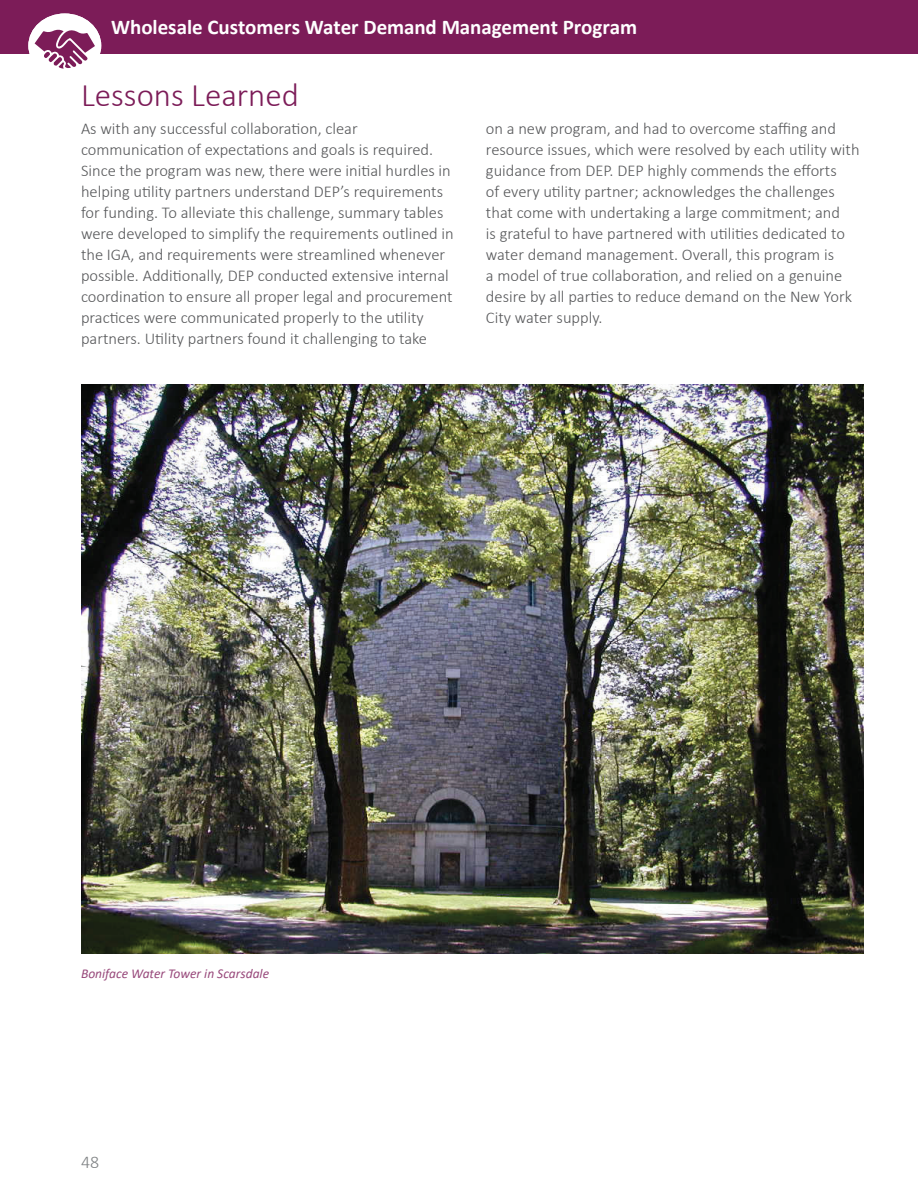
<style>
.page{position:relative;width:918px;height:1188px;background:#fff}
.page>*{position:absolute;margin:0;border:0;box-sizing:border-box;transform-origin:0 0}
.t1{font:300 33px "Calibri";color:#7c1c58}
.t2{font:700 21px "Calibri";letter-spacing:-.005em;color:#fff}
.t3{font:300 18px "Calibri";color:#808385}
.t4{font:300 16.5px/21px "Calibri";color:#57585a}
.t5{font:italic 13.5px "Calibri";color:#98497b}
</style>
<div class="page">
<div style="left:0;top:0;width:918px;height:54px;background:#7c1c58"></div>
<div style="left:28px;top:13px;width:73px;height:65px;background:#fff;border-radius:50%"></div>
<svg style="left:35px;top:18px;width:60px;height:51px"></svg>
<img style="left:81px;top:384px;width:783px;height:570px">
<p class="t2" style="left:111px;top:12px;width:527px">Wholesale Customers Water Demand Management Program</p>
<p class="t2" style="left:111px;top:12px;width:116px">Strategy Text</p>
<h1 class="t1" style="left:81px;top:74px;width:219px">Lessons Learned</h1>
<p class="t4" style="left:81px;top:117px;width:374px">As with any successful collaboration, clear communication of expectations and goals is required.<br>Since the program was new, there were initial hurdles in helping utility partners understand DEP’s requirements for funding. To alleviate this challenge, summary tables were developed to simplify the requirements outlined in the IGA, and requirements were streamlined whenever possible. Additionally, DEP conducted extensive internal coordination to ensure all proper legal and procurement practices were communicated properly to the utility partners. Utility partners found it challenging to take</p>
<p class="t4" style="left:486px;top:117px;width:375px">on a new program, and had to overcome staffing and resource issues, which were resolved by each utility with guidance from DEP. DEP highly commends the efforts<br>of every utility partner; acknowledges the challenges that come with undertaking a large commitment; and<br>is grateful to have partnered with utilities dedicated to water demand management. Overall, this program is<br>a model of true collaboration, and relied on a genuine desire by all parties to reduce demand on the New York City water supply.</p>
<p class="t5" style="left:81px;top:964px;width:190px">Boniface Water Tower in Scarsdale</p>
<p class="t3" style="left:81px;top:1151px;width:20px">48</p>
</div>
